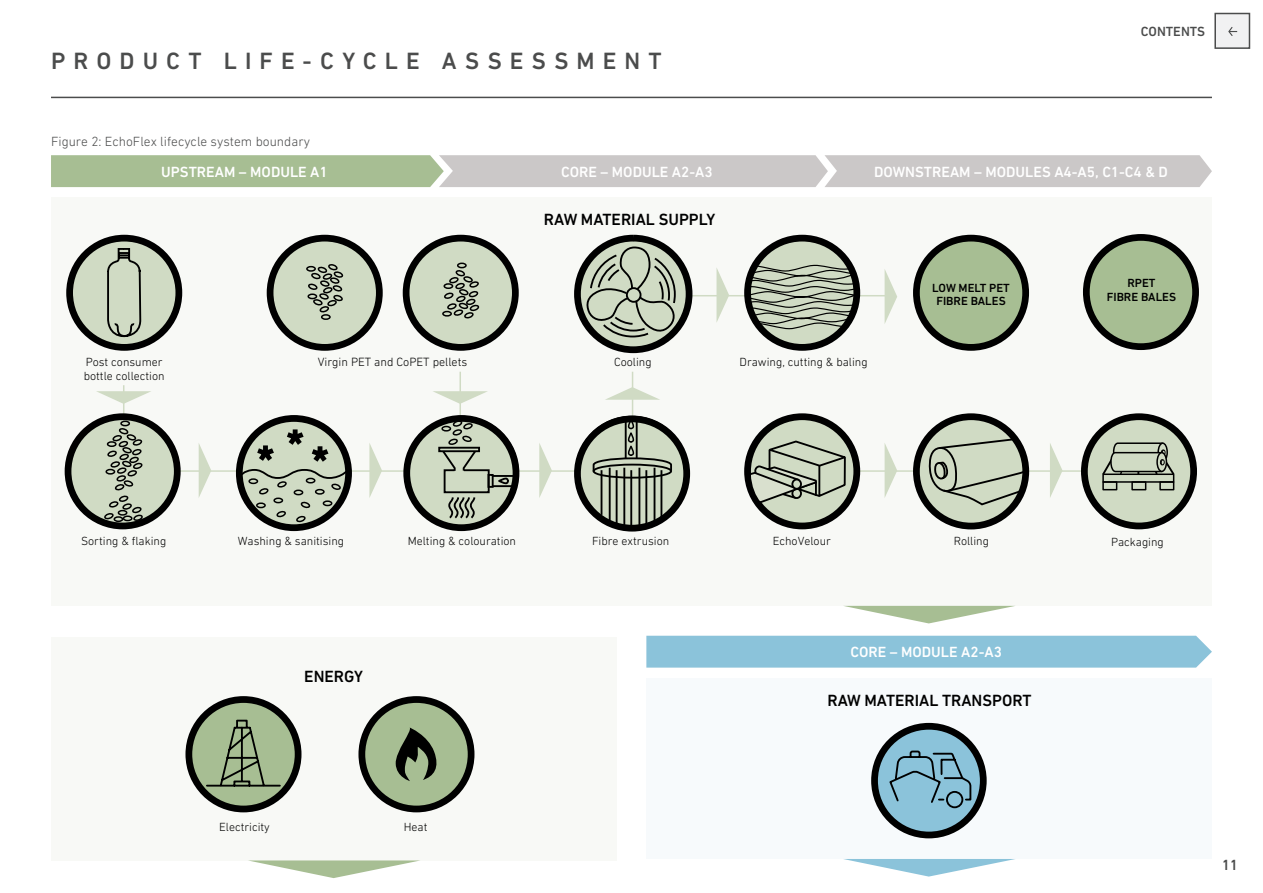
<style>
.page{position:relative;width:1263px;height:893px;background:#fff}
.page>*{position:absolute;margin:0;border:0;box-sizing:border-box;transform-origin:0 0}
.t1{font:500 24px "DIN Next LT Pro";letter-spacing:.34em;color:#4b4c4c}
.t2{font:500 16.5px "DIN Next LT Pro";color:#000}
.t3{font:500 15px "DIN Next LT Pro";color:#fff}
.t4{font:500 15px "DIN Next LT Pro";color:#4b4c4c}
.t5{font:300 13.5px "DIN Next LT Pro";color:#4b4c4c}
.t6{font:500 13.5px "DIN Next LT Pro";color:#4b4c4c}
.t7{font:300 12.15px "DIN Next LT Pro";color:#000}
.t8{font:300 12px/13.5px "DIN Next LT Pro";color:#000}
.t9{font:500 12px/13.5px "DIN Next LT Pro";color:#000;text-align:center}
</style>
<div class="page">
<div style="left:1214px;top:13px;width:36px;height:36px;background:#f1f1f2;border:2px solid #4b4c4c"></div>
<svg style="left:1228px;top:27px;width:9px;height:9px"></svg>
<hr style="left:51px;top:97px;width:1161px;height:1px;background:#4b4c4c">
<svg style="left:51px;top:155px;width:1161px;height:32px;background:#c0c5b7"></svg>
<div style="left:51px;top:198px;width:1161px;height:408px;background:#f8f9f6"></div>
<div style="left:51px;top:637px;width:566px;height:223px;background:#f8f9f6"></div>
<hr style="left:92px;top:470px;width:503px;height:2px;background:#d0dbc4">
<hr style="left:747px;top:470px;width:363px;height:2px;background:#d0dbc4">
<hr style="left:629px;top:295px;width:260px;height:1px;background:#d0dbc4">
<svg style="left:539px;top:443px;width:13px;height:55px"></svg>
<svg style="left:199px;top:444px;width:12px;height:53px"></svg>
<svg style="left:716px;top:268px;width:13px;height:54px"></svg>
<hr style="left:459px;top:372px;width:2px;height:52px;background:#d0dbc4">
<hr style="left:632px;top:372px;width:1px;height:52px;background:#d0dbc4">
<hr style="left:123px;top:385px;width:1px;height:39px;background:#d0dbc4">
<svg style="left:433px;top:391px;width:55px;height:13px"></svg>
<svg style="left:605px;top:387px;width:55px;height:13px"></svg>
<svg style="left:96px;top:391px;width:55px;height:13px"></svg>
<div style="left:70px;top:238px;width:109px;height:109px;background:#d0dbc4;border-radius:50%"></div>
<div style="left:66px;top:235px;width:116px;height:116px;border:7px solid #000;border-radius:50%"></div>
<svg style="left:107px;top:248px;width:35px;height:90px"></svg>
<div style="left:68px;top:417px;width:109px;height:109px;background:#d0dbc4;border-radius:50%"></div>
<div style="left:65px;top:413px;width:116px;height:116px;border:7px solid #000;border-radius:50%"></div>
<div style="left:120px;top:421px;width:10px;height:5px;border:2px solid #000;border-radius:50%"></div>
<svg style="left:104px;top:428px;width:39px;height:94px"></svg>
<svg style="left:407px;top:418px;width:109px;height:110px;background:#b0b9a6"></svg>
<div style="left:403px;top:415px;width:116px;height:116px;border:7px solid #000;border-radius:50%"></div>
<div style="left:405px;top:416px;width:114px;height:113px;border:2px solid #000;border-radius:50%"></div>
<div style="left:438px;top:447px;width:42px;height:5px;border:2px solid #000"></div>
<div style="left:487px;top:474px;width:7px;height:14px;border:2px solid #000"></div>
<div style="left:498px;top:478px;width:11px;height:6px;border:2px solid #000;border-radius:2px"></div>
<hr style="left:493px;top:475px;width:25px;height:2px;background:#000">
<hr style="left:493px;top:485px;width:23px;height:2px;background:#000">
<svg style="left:441px;top:419px;width:50px;height:101px;background:#a1aa98"></svg>
<div style="left:1086px;top:237px;width:109px;height:110px;background:#a7be93;border-radius:50%"></div>
<div style="left:1083px;top:234px;width:116px;height:116px;border:7px solid #000;border-radius:50%"></div>
<div style="left:916px;top:238px;width:110px;height:109px;background:#a7be93;border-radius:50%"></div>
<div style="left:913px;top:235px;width:116px;height:116px;border:7px solid #000;border-radius:50%"></div>
<svg style="left:189px;top:699px;width:109px;height:110px;background:#889b78"></svg>
<div style="left:185px;top:696px;width:116px;height:116px;border:7px solid #000;border-radius:50%"></div>
<svg style="left:205px;top:719px;width:77px;height:68px;background:#8fa37e"></svg>
<svg style="left:369px;top:443px;width:13px;height:55px"></svg>
<svg style="left:885px;top:444px;width:12px;height:53px"></svg>
<svg style="left:885px;top:270px;width:12px;height:53px"></svg>
<svg style="left:1050px;top:443px;width:12px;height:55px"></svg>
<svg style="left:248px;top:860px;width:172px;height:18px"></svg>
<svg style="left:844px;top:606px;width:170px;height:17px"></svg>
<svg style="left:236px;top:415px;width:116px;height:115px"></svg>
<div style="left:362px;top:699px;width:109px;height:110px;background:#a7be93;border-radius:50%"></div>
<div style="left:358px;top:696px;width:116px;height:116px;border:7px solid #000;border-radius:50%"></div>
<svg style="left:395px;top:727px;width:42px;height:54px"></svg>
<svg style="left:577px;top:238px;width:112px;height:112px"></svg>
<div style="left:574px;top:235px;width:118px;height:118px;border:7px solid #000;border-radius:50%"></div>
<svg style="left:584px;top:246px;width:94px;height:92px;background:#a4ac9b"></svg>
<hr style="left:600px;top:470px;width:2px;height:49px;background:#000">
<svg style="left:577px;top:419px;width:110px;height:109px;background:#b2bba8"></svg>
<div style="left:574px;top:416px;width:116px;height:116px;border:7px solid #000;border-radius:50%"></div>
<div style="left:575px;top:416px;width:114px;height:113px;border:2px solid #000;border-radius:50%"></div>
<div style="left:628px;top:419px;width:6px;height:10px;border:2px solid #000;border-radius:2px"></div>
<div style="left:628px;top:432px;width:6px;height:11px;border:2px solid #000;border-radius:2px"></div>
<div style="left:628px;top:446px;width:6px;height:10px;border:2px solid #000;border-radius:2px"></div>
<hr style="left:636px;top:418px;width:2px;height:40px;background:#000">
<hr style="left:625px;top:418px;width:2px;height:40px;background:#000">
<div style="left:593px;top:464px;width:79px;height:15px;border:2px solid #000;border-radius:50%"></div>
<svg style="left:592px;top:456px;width:81px;height:17px"></svg>
<hr style="left:630px;top:470px;width:2px;height:58px;background:#000">
<hr style="left:601px;top:470px;width:1px;height:45px;background:#000">
<hr style="left:645px;top:470px;width:2px;height:56px;background:#000">
<hr style="left:616px;top:470px;width:1px;height:56px;background:#000">
<hr style="left:660px;top:470px;width:2px;height:49px;background:#000">
<hr style="left:623px;top:468px;width:2px;height:60px;background:#000">
<hr style="left:638px;top:468px;width:2px;height:60px;background:#000">
<hr style="left:609px;top:468px;width:2px;height:55px;background:#000">
<hr style="left:654px;top:468px;width:1px;height:55px;background:#000">
<svg style="left:747px;top:238px;width:110px;height:109px;background:#abb5a2"></svg>
<div style="left:744px;top:235px;width:116px;height:116px;border:7px solid #000;border-radius:50%"></div>
<svg style="left:746px;top:263px;width:112px;height:67px;background:#939a8b"></svg>
<div style="left:646px;top:636px;width:566px;height:32px;background:#8bc3da"></div>
<div style="left:406px;top:238px;width:109px;height:109px;background:#d0dbc4;border-radius:50%"></div>
<div style="left:403px;top:235px;width:116px;height:116px;border:7px solid #000;border-radius:50%"></div>
<div style="left:457px;top:263px;width:10px;height:5px;border:2px solid #000;border-radius:50%"></div>
<div style="left:443px;top:283px;width:10px;height:6px;border:2px solid #000;border-radius:50%"></div>
<div style="left:442px;top:311px;width:10px;height:6px;border:2px solid #000;border-radius:50%"></div>
<svg style="left:444px;top:270px;width:35px;height:49px"></svg>
<div style="left:270px;top:238px;width:109px;height:109px;background:#d0dbc4;border-radius:50%"></div>
<div style="left:267px;top:235px;width:116px;height:116px;border:7px solid #000;border-radius:50%"></div>
<div style="left:321px;top:314px;width:10px;height:6px;border:2px solid #000;border-radius:50%"></div>
<div style="left:307px;top:293px;width:10px;height:6px;border:2px solid #000;border-radius:50%"></div>
<div style="left:306px;top:266px;width:10px;height:6px;border:2px solid #000;border-radius:50%"></div>
<svg style="left:308px;top:264px;width:35px;height:49px"></svg>
<div style="left:646px;top:678px;width:566px;height:181px;background:#f7fafc"></div>
<svg style="left:844px;top:859px;width:171px;height:18px"></svg>
<svg style="left:874px;top:726px;width:109px;height:109px;background:#72a0b3"></svg>
<div style="left:871px;top:723px;width:116px;height:115px;border:7px solid #000;border-radius:50%"></div>
<svg style="left:888px;top:750px;width:84px;height:59px;background:#77a8bc"></svg>
<svg style="left:916px;top:417px;width:110px;height:109px;background:#a7b09e"></svg>
<div style="left:913px;top:413px;width:116px;height:116px;border:7px solid #000;border-radius:50%"></div>
<svg style="left:929px;top:437px;width:97px;height:69px;background:#acb5a2"></svg>
<svg style="left:747px;top:417px;width:110px;height:109px;background:#abb4a1"></svg>
<div style="left:744px;top:413px;width:116px;height:116px;border:7px solid #000;border-radius:50%"></div>
<svg style="left:748px;top:440px;width:103px;height:65px;background:#a2aa99"></svg>
<div style="left:1084px;top:417px;width:109px;height:109px;background:#d0dbc4;border-radius:50%"></div>
<div style="left:1081px;top:413px;width:116px;height:116px;border:7px solid #000;border-radius:50%"></div>
<div style="left:1102px;top:481px;width:15px;height:9px;border:2px solid #000"></div>
<div style="left:1102px;top:473px;width:72px;height:10px;border:2px solid #000"></div>
<div style="left:1131px;top:481px;width:15px;height:9px;border:2px solid #000"></div>
<div style="left:1159px;top:481px;width:15px;height:9px;border:2px solid #000"></div>
<svg style="left:1102px;top:442px;width:73px;height:35px"></svg>
<h1 class="t1" style="left:51px;top:47px;width:612px">PRODUCT LIFE-CYCLE ASSESSMENT</h1>
<p class="t5" style="left:51px;top:134px;width:260px">Figure 2: EchoFlex lifecycle system boundary</p>
<p class="t6" style="left:1141px;top:23px;width:66px">CONTENTS</p>
<p class="t3" style="left:161px;top:163px;width:168px">UPSTREAM – MODULE A1</p>
<p class="t3" style="left:561px;top:163px;width:153px">CORE – MODULE A2-A3</p>
<p class="t3" style="left:874px;top:163px;width:295px">DOWNSTREAM – MODULES A4-A5, C1-C4 &amp; D</p>
<p class="t8" style="left:84px;top:355px;width:82px">Post consumer bottle collection</p>
<p class="t7" style="left:318px;top:355px;width:151px">Virgin PET and CoPET pellets</p>
<h2 class="t2" style="left:544px;top:210px;width:173px">RAW MATERIAL SUPPLY</h2>
<p class="t8" style="left:614px;top:355px;width:39px">Cooling</p>
<p class="t8" style="left:739px;top:355px;width:130px">Drawing, cutting &amp; baling</p>
<p class="t9" style="left:932px;top:281px;width:79px">LOW MELT PET<br>FIBRE BALES</p>
<p class="t9" style="left:1107px;top:276px;width:71px">RPET<br>FIBRE BALES</p>
<p class="t8" style="left:81px;top:534px;width:87px">Sorting &amp; flaking</p>
<p class="t8" style="left:408px;top:534px;width:110px">Melting &amp; colouration</p>
<p class="t8" style="left:238px;top:534px;width:108px">Washing &amp; sanitising</p>
<h2 class="t2" style="left:304px;top:667px;width:60px">ENERGY</h2>
<p class="t8" style="left:219px;top:820px;width:52px">Electricity</p>
<p class="t8" style="left:404px;top:820px;width:25px">Heat</p>
<p class="t8" style="left:592px;top:534px;width:79px">Fibre extrusion</p>
<p class="t8" style="left:773px;top:534px;width:60px">EchoVelour</p>
<p class="t8" style="left:954px;top:534px;width:37px">Rolling</p>
<p class="t8" style="left:1111px;top:535px;width:54px">Packaging</p>
<p class="t3" style="left:850px;top:643px;width:153px">CORE – MODULE A2-A3</p>
<h2 class="t2" style="left:827px;top:690px;width:206px">RAW MATERIAL TRANSPORT</h2>
<p class="t4" style="left:1222px;top:856px;width:18px">11</p>
</div>
